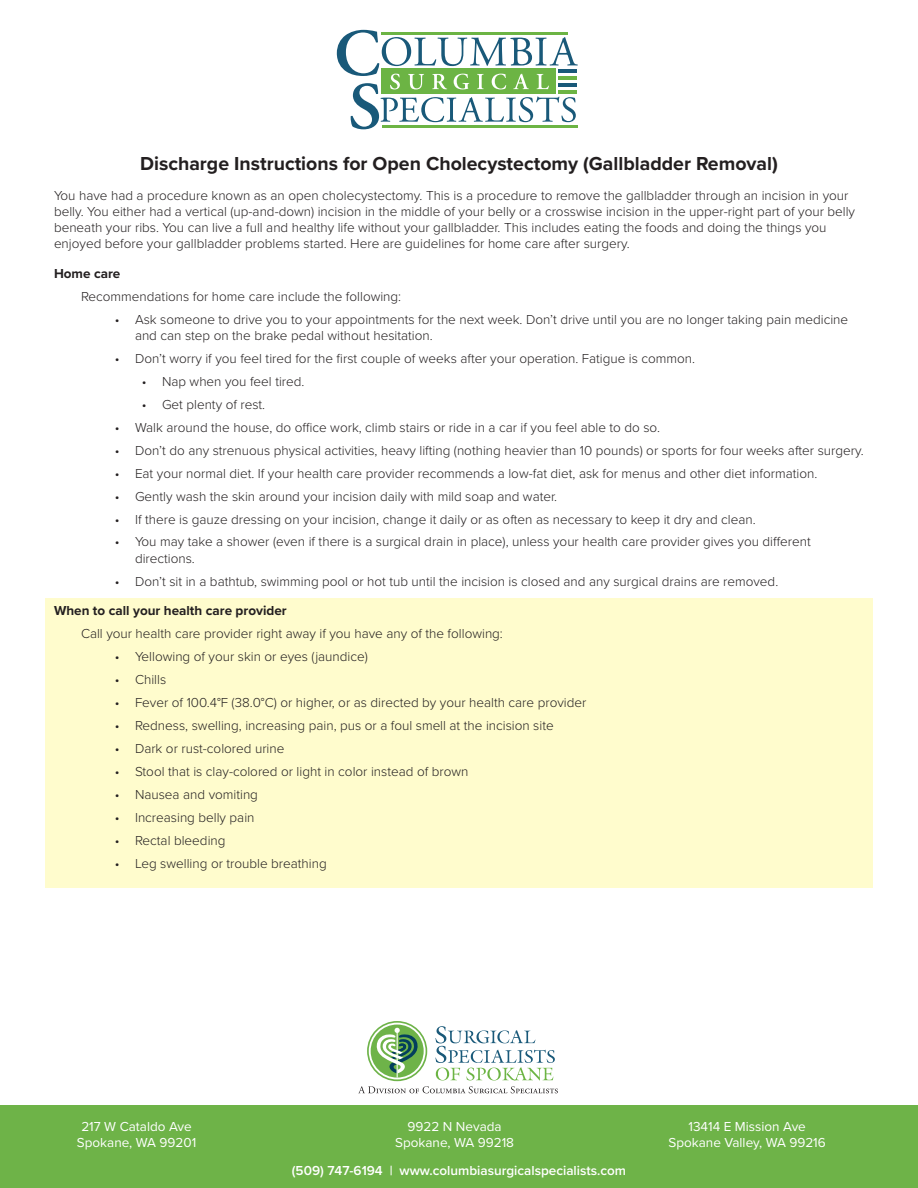
<style>
.page{position:relative;width:918px;height:1188px;background:#fff}
.page>*{position:absolute;margin:0;border:0;box-sizing:border-box;transform-origin:0 0}
.t1{font:700 19.5px "Proxima Nova";color:#231f20}
.t2{font:300 13.5px/16.2px "Proxima Nova";color:#231f20}
.t3{font:13.5px "Proxima Nova";color:#fff}
.t4{font:600 13.5px "Proxima Nova";color:#fff}
.t5{font:700 13.5px "Proxima Nova";color:#231f20}
</style>
<div class="page">
<div style="left:45px;top:598px;width:828px;height:290px;background:#fffccd"></div>
<svg style="left:337px;top:30px;width:241px;height:99px"></svg>
<hr style="left:382px;top:125px;width:195px;height:3px;background:#6cb444">
<hr style="left:382px;top:32px;width:186px;height:2px;background:#6cb444">
<hr style="left:559px;top:69px;width:18px;height:3px;background:#195979">
<hr style="left:559px;top:90px;width:18px;height:3px;background:#6cb444">
<hr style="left:559px;top:83px;width:18px;height:3px;background:#195979">
<hr style="left:559px;top:76px;width:18px;height:3px;background:#6cb444">
<div style="left:0;top:1105px;width:918px;height:83px;background:#6eb348"></div>
<svg style="left:358px;top:1021px;width:200px;height:72px"></svg>
<p class="t1" style="left:140px;top:149px;width:639px">Discharge Instructions for Open Cholecystectomy (Gallbladder Removal)</p>
<p class="t2" style="left:54px;top:186px;width:803px">You have had a procedure known as an open cholecystectomy. This is a procedure to remove the gallbladder through an incision in your belly. You either had a vertical (up-and-down) incision in the middle of your belly or a crosswise incision in the upper-right part of your belly beneath your ribs. You can live a full and healthy life without your gallbladder. This includes eating the foods and doing the things you enjoyed before your gallbladder problems started. Here are guidelines for home care after surgery.</p>
<p class="t5" style="left:54px;top:263px;width:68px">Home care</p>
<p class="t2" style="left:81px;top:287px;width:322px">Recommendations for home care include the following:</p>
<p class="t2" style="left:135px;top:310px;width:715px;text-indent:-20px">• Ask someone to drive you to your appointments for the next week. Don’t drive until you are no longer taking pain medicine and can step on the brake pedal without hesitation.</p>
<p class="t2" style="left:115px;top:350px;width:582px">• Don’t worry if you feel tired for the first couple of weeks after your operation. Fatigue is common.</p>
<p class="t2" style="left:142px;top:373px;width:164px">• Nap when you feel tired.</p>
<p class="t2" style="left:142px;top:395px;width:125px">• Get plenty of rest.</p>
<p class="t2" style="left:115px;top:418px;width:547px">• Walk around the house, do office work, climb stairs or ride in a car if you feel able to do so.</p>
<p class="t2" style="left:115px;top:441px;width:751px">• Don’t do any strenuous physical activities, heavy lifting (nothing heavier than 10 pounds) or sports for four weeks after surgery.</p>
<p class="t2" style="left:115px;top:464px;width:704px">• Eat your normal diet. If your health care provider recommends a low-fat diet, ask for menus and other diet information.</p>
<p class="t2" style="left:115px;top:487px;width:444px">• Gently wash the skin around your incision daily with mild soap and water.</p>
<p class="t2" style="left:115px;top:510px;width:643px">• If there is gauze dressing on your incision, change it daily or as often as necessary to keep it dry and clean.</p>
<p class="t2" style="left:135px;top:533px;width:677px;text-indent:-20px">• You may take a shower (even if there is a surgical drain in place), unless your health care provider gives you different directions.</p>
<p class="t2" style="left:115px;top:572px;width:665px">• Don’t sit in a bathtub, swimming pool or hot tub until the incision is closed and any surgical drains are removed.</p>
<p class="t5" style="left:54px;top:601px;width:234px">When to call your health care provider</p>
<p class="t2" style="left:81px;top:625px;width:423px">Call your health care provider right away if you have any of the following:</p>
<p class="t2" style="left:115px;top:648px;width:255px">• Yellowing of your skin or eyes (jaundice)</p>
<p class="t2" style="left:115px;top:671px;width:53px">• Chills</p>
<p class="t2" style="left:115px;top:694px;width:473px">• Fever of 100.4°F (38.0°C) or higher, or as directed by your health care provider</p>
<p class="t2" style="left:115px;top:717px;width:441px">• Redness, swelling, increasing pain, pus or a foul smell at the incision site</p>
<p class="t2" style="left:115px;top:740px;width:171px">• Dark or rust-colored urine</p>
<p class="t2" style="left:115px;top:763px;width:355px">• Stool that is clay-colored or light in color instead of brown</p>
<p class="t2" style="left:115px;top:786px;width:145px">• Nausea and vomiting</p>
<p class="t2" style="left:115px;top:809px;width:141px">• Increasing belly pain</p>
<p class="t2" style="left:115px;top:832px;width:112px">• Rectal bleeding</p>
<p class="t2" style="left:115px;top:854px;width:214px">• Leg swelling or trouble breathing</p>
<p class="t3" style="left:81px;top:1117px;width:112px">217 W Cataldo Ave</p>
<p class="t3" style="left:77px;top:1133px;width:121px">Spokane, WA 99201</p>
<p class="t3" style="left:408px;top:1117px;width:96px">9922 N Nevada</p>
<p class="t3" style="left:395px;top:1133px;width:120px">Spokane, WA 99218</p>
<p class="t4" style="left:292px;top:1160px;width:336px">(509) 747-6194 | www.columbiasurgicalspecialists.com</p>
<p class="t3" style="left:688px;top:1117px;width:119px">13414 E Mission Ave</p>
<p class="t3" style="left:669px;top:1133px;width:159px">Spokane Valley, WA 99216</p>
</div>
